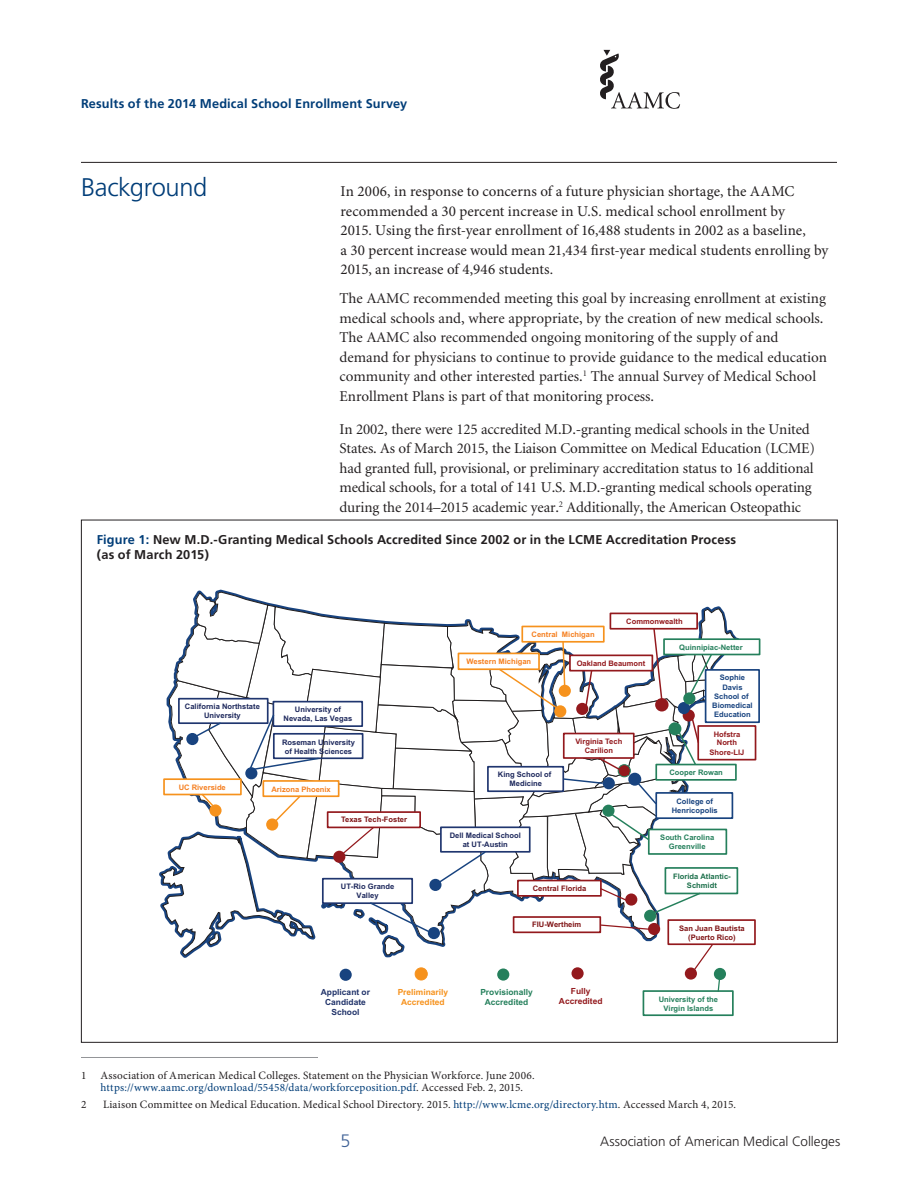
<style>
.page{position:relative;width:918px;height:1188px;background:#fff}
.page>*{position:absolute;margin:0;border:0;box-sizing:border-box;transform-origin:0 0}
._2012-LeadPara{font:300 25.5px "Frutiger";letter-spacing:-.015em;color:#003d78}
.t1{font:300 18px "Frutiger";color:#406297}
.formatted_text{font:15px/19.5px "Minion";color:#231f20}
._2012-LeadPara-2{font:15px/19.5px "Minion Pro";letter-spacing:.005em;color:#231f20}
.t2{font:300 13.5px "Frutiger";color:#231f20}
._2012-BoxedHead1{font:700 12.75px/14.7px "Frutiger";letter-spacing:.01em;color:#231f20}
.t3{font:700 12.75px "Frutiger";letter-spacing:.01em;color:#003d78}
._2012-Footnote1{font:11.25px/12px "Minion Pro";letter-spacing:.015em;color:#231f20}
.t4{font:700 8.4px/10.1px "Arial";color:#21336a;text-align:center}
.t5{font:700 8.4px/10.1px "Arial";color:#f6921d;text-align:center}
.t6{font:700 8.4px/10.1px "Arial";color:#25805c;text-align:center}
.t7{font:700 8.4px/10.1px "Arial";color:#93191d;text-align:center}
.t8{font:700 7.65px/9.1px "Arial";color:#1d285c;text-align:center}
.t9{font:700 7.65px/9.1px "Arial";color:#25805c;text-align:center}
.t10{font:700 7.65px/9.1px "Arial";color:#7f1315;text-align:center}
.t11{font:700 7.65px/8.4px "Arial";color:#93191d;text-align:center}
.t12{font:700 7.65px/9.1px "Arial";color:#18437f;text-align:center}
.t13{font:700 7.65px "Arial";color:#f58021}
.t14{font:700 7.65px/9.1px "Arial";color:#1b6f4a;text-align:center}
.s1{color:#003d78}
</style>
<div class="page">
<svg style="left:600px;top:50px;width:80px;height:59px"></svg>
<hr style="left:81px;top:162px;width:756px;height:1px;background:#231f20">
<hr style="left:81px;top:1057px;width:237px;height:1px;background:#939598">
<svg style="left:81px;top:519px;width:757px;height:524px"></svg>
<div style="left:698px;top:726px;width:58px;height:34px;background:#fff"></div>
<div style="left:697px;top:725px;width:59px;height:36px;border:2px solid #93191d"></div>
<div style="left:706px;top:670px;width:53px;height:52px;background:#fff"></div>
<div style="left:705px;top:669px;width:55px;height:54px;border:2px solid #18437f"></div>
<div style="left:664px;top:639px;width:96px;height:16px;background:#fff"></div>
<div style="left:663px;top:638px;width:97px;height:17px;border:2px solid #25805c"></div>
<div style="left:667px;top:919px;width:89px;height:26px;background:#fff;border:2px solid #93191d"></div>
<div style="left:643px;top:991px;width:90px;height:24px;background:#fff"></div>
<div style="left:643px;top:990px;width:91px;height:26px;border:2px solid #25805c"></div>
<svg style="left:159px;top:591px;width:581px;height:402px"></svg>
<div style="left:415px;top:968px;width:12px;height:12px;background:#f6921d;border-radius:50%"></div>
<div style="left:415px;top:967px;width:13px;height:13px;border:1px solid #f6921d;border-radius:50%"></div>
<div style="left:497px;top:968px;width:12px;height:13px;background:#25805c;border-radius:50%"></div>
<div style="left:340px;top:969px;width:12px;height:12px;background:#18437f;border-radius:50%"></div>
<div style="left:572px;top:967px;width:12px;height:12px;background:#93191d;border-radius:50%"></div>
<p class="t3" style="left:81px;top:96px;width:328px">Results of the 2014 Medical School Enrollment Survey</p>
<p class="_2012-LeadPara" style="left:81px;top:173px;width:128px">Background</p>
<p class="_2012-LeadPara-2" style="left:340px;top:182px;width:489px">In 2006, in response to concerns of a future physician shortage, the AAMC recommended a 30 percent increase in U.S. medical school enrollment by<br>2015. Using the first-year enrollment of 16,488 students in 2002 as a baseline,<br>a 30 percent increase would mean 21,434 first-year medical students enrolling by 2015, an increase of 4,946 students.</p>
<p class="formatted_text" style="left:340px;top:289px;width:489px">The AAMC recommended meeting this goal by increasing enrollment at existing medical schools and, where appropriate, by the creation of new medical schools.<br>The AAMC also recommended ongoing monitoring of the supply of and demand for physicians to continue to provide guidance to the medical education community and other interested parties.<sup>1</sup> The annual Survey of Medical School Enrollment Plans is part of that monitoring process.</p>
<p class="formatted_text" style="left:340px;top:420px;width:477px">In 2002, there were 125 accredited M.D.-granting medical schools in the United States. As of March 2015, the Liaison Committee on Medical Education (LCME) had granted full, provisional, or preliminary accreditation status to 16 additional medical schools, for a total of 141 U.S. M.D.-granting medical schools operating during the 2014–2015 academic year.<sup>2</sup> Additionally, the American Osteopathic</p>
<p class="_2012-BoxedHead1" style="left:97px;top:533px;width:641px"><span class="s1">Figure 1:</span> New M.D.-Granting Medical Schools Accredited Since 2002 or in the LCME Accreditation Process (as of March 2015)</p>
<p class="t13" style="left:532px;top:629px;width:65px">Central Michigan</p>
<p class="t11" style="left:626px;top:617px;width:58px">Commonwealth</p>
<p class="t9" style="left:679px;top:643px;width:65px">Quinnipiac-Netter</p>
<p class="t8" style="left:185px;top:702px;width:76px">California Northstate<br>University</p>
<p class="t8" style="left:284px;top:705px;width:70px">University of<br>Nevada, Las Vegas</p>
<p class="t8" style="left:282px;top:738px;width:74px">Roseman University of Health Sciences</p>
<p class="t13" style="left:179px;top:782px;width:49px">UC Riverside</p>
<p class="t13" style="left:271px;top:784px;width:61px">Arizona Phoenix</p>
<p class="t10" style="left:341px;top:815px;width:67px">Texas Tech-Foster</p>
<p class="t8" style="left:341px;top:882px;width:55px">UT-Rio Grande<br>Valley</p>
<p class="t13" style="left:467px;top:656px;width:66px">Western Michigan</p>
<p class="t11" style="left:577px;top:659px;width:70px">Oakland Beaumont</p>
<p class="t8" style="left:498px;top:771px;width:55px;line-height:8.4px">King School of<br>Medicine</p>
<p class="t8" style="left:450px;top:831px;width:73px">Dell Medical School at UT-Austin</p>
<p class="t11" style="left:575px;top:737px;width:48px;line-height:9.1px">Virginia Tech<br>Carilion</p>
<p class="t10" style="left:533px;top:884px;width:55px">Central Florida</p>
<p class="t10" style="left:532px;top:920px;width:51px">FIU-Wertheim</p>
<p class="t12" style="left:712px;top:673px;width:42px">Sophie<br>Davis<br>School of<br>Biomedical<br>Education</p>
<p class="t11" style="left:714px;top:730px;width:28px">Hofstra<br>North</p>
<p class="t11" style="left:709px;top:748px;width:36px">Shore-LIJ</p>
<p class="t9" style="left:669px;top:768px;width:55px">Cooper Rowan</p>
<p class="t12" style="left:672px;top:797px;width:47px">College of<br>Henricopolis</p>
<p class="t9" style="left:660px;top:833px;width:55px">South Carolina<br>Greenville</p>
<p class="t14" style="left:673px;top:872px;width:59px">Florida Atlantic-<br>Schmidt</p>
<p class="t10" style="left:679px;top:924px;width:67px">San Juan Bautista (Puerto Rico)</p>
<p class="t4" style="left:321px;top:987px;width:51px">Applicant or<br>Candidate<br>School</p>
<p class="t5" style="left:398px;top:987px;width:52px">Preliminarily<br>Accredited</p>
<p class="t6" style="left:480px;top:987px;width:54px">Provisionally<br>Accredited</p>
<p class="t7" style="left:559px;top:986px;width:45px">Fully<br>Accredited</p>
<p class="t9" style="left:659px;top:995px;width:61px">University of the<br>Virgin Islands</p>
<p class="_2012-Footnote1" style="left:81px;top:1069px;width:7px">1</p>
<p class="_2012-Footnote1" style="left:100px;top:1069px;width:436px">Association of American Medical Colleges. Statement on the Physician Workforce. June 2006. <span class="s1">https://www.aamc.org/download/55458/data/workforceposition.pdf</span>. Accessed Feb. 2, 2015.</p>
<p class="_2012-Footnote1" style="left:81px;top:1098px;width:7px">2</p>
<p class="_2012-Footnote1" style="left:103px;top:1098px;width:634px">Liaison Committee on Medical Education. Medical School Directory. 2015. <span class="s1">http://www.lcme.org/directory.htm</span>. Accessed March 4, 2015.</p>
<p class="t1" style="left:340px;top:1130px;width:12px">5</p>
<p class="t2" style="left:600px;top:1134px;width:242px">Association of American Medical Colleges</p>
</div>
